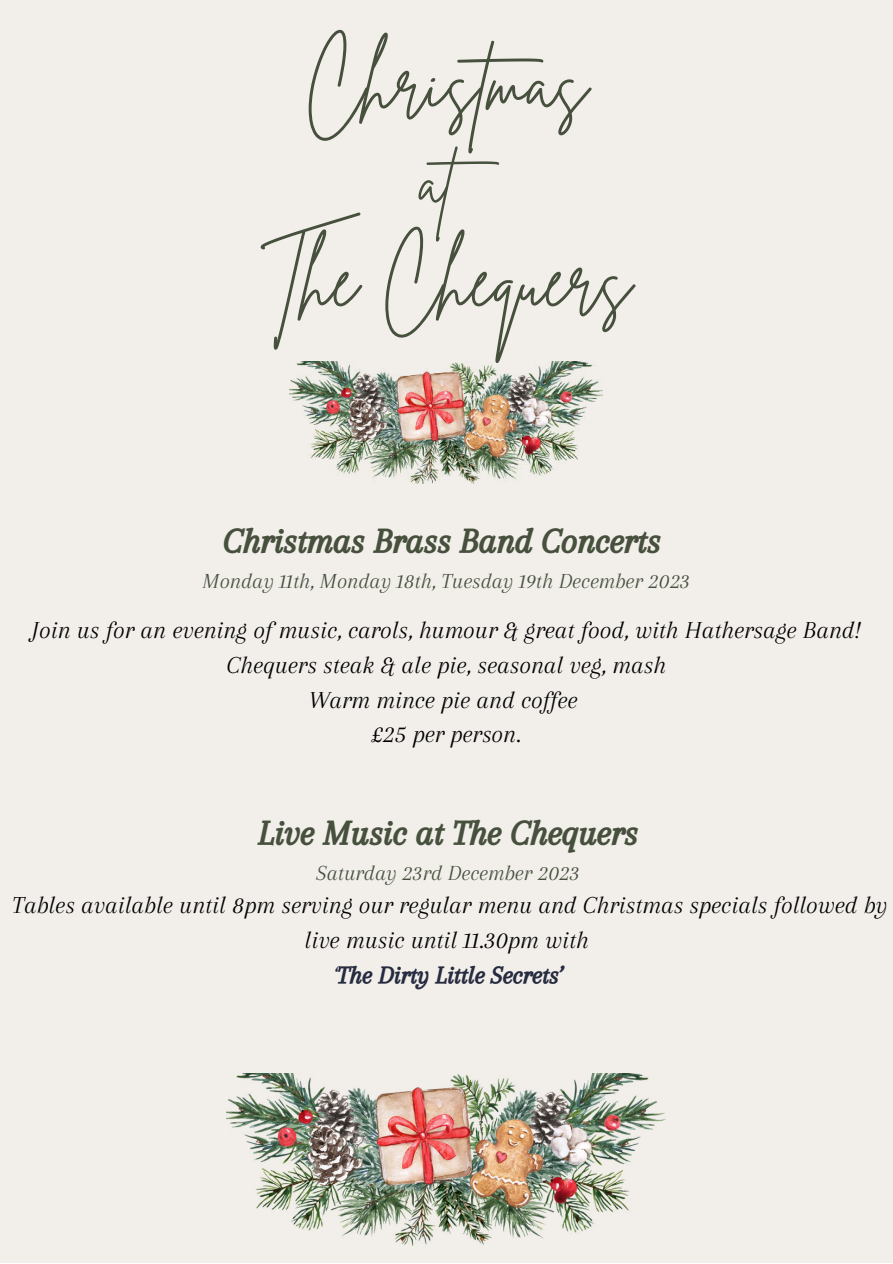
<style>
.page{position:relative;width:893px;height:1264px;background:#fff}
.page>*{position:absolute;margin:0;border:0;box-sizing:border-box;transform-origin:0 0}
.t1{font:76.8px "Brittany Signature";color:#46503d}
.t2{font:64.8px "Brittany Signature";color:#46503d}
.t3{font:35.7px "CA Generated";color:#46503d}
.t4{font:italic 25.35px/34.8px "Arapey";color:#000;text-align:center}
.t5{font:25.35px "CA Generated";color:#262b40}
.t6{font:italic 22.35px "Arapey";color:#46503d}
.t7{font:italic 22.2px "Arapey";color:#46503d}
.s1{font-family:"Arapey";font-style:italic}
</style>
<div class="page">
<div style="left:0;top:0;width:892px;height:1262px;background:#f2efeb"></div>
<img style="left:227px;top:1073px;width:438px;height:172px">
<img style="left:290px;top:361px;width:312px;height:123px">
<h1 class="t1" style="left:305px;top:34px;width:284px">Christmas</h1>
<h2 class="t2" style="left:420px;top:141px;width:98px">at</h2>
<h1 class="t1" style="left:261px;top:231px;width:372px">The Chequers</h1>
<h3 class="t3" style="left:223px;top:520px;width:439px">Christmas Brass Band Concerts</h3>
<p class="t7" style="left:202px;top:569px;width:489px">Monday 11th, Monday 18th, Tuesday 19th December 2023</p>
<p class="t4" style="left:32px;top:612px;width:830px">Join us for an evening of music, carols, humour &amp; great food, with Hathersage Band!<br>Chequers steak &amp; ale pie, seasonal veg, mash<br>Warm mince pie and coffee<br>£25 per person.</p>
<h3 class="t3" style="left:258px;top:813px;width:381px">Live Music at The Chequers</h3>
<p class="t6" style="left:316px;top:861px;width:265px">Saturday 23rd December 2023</p>
<p class="t4" style="left:12px;top:887px;width:876px">Tables available until 8pm serving our regular menu and Christmas specials followed by live music until 11.30pm with</p>
<p class="t5" style="left:335px;top:960px;width:230px"><span class="s1">‘</span>The Dirty Little Secrets’</p>
</div>
